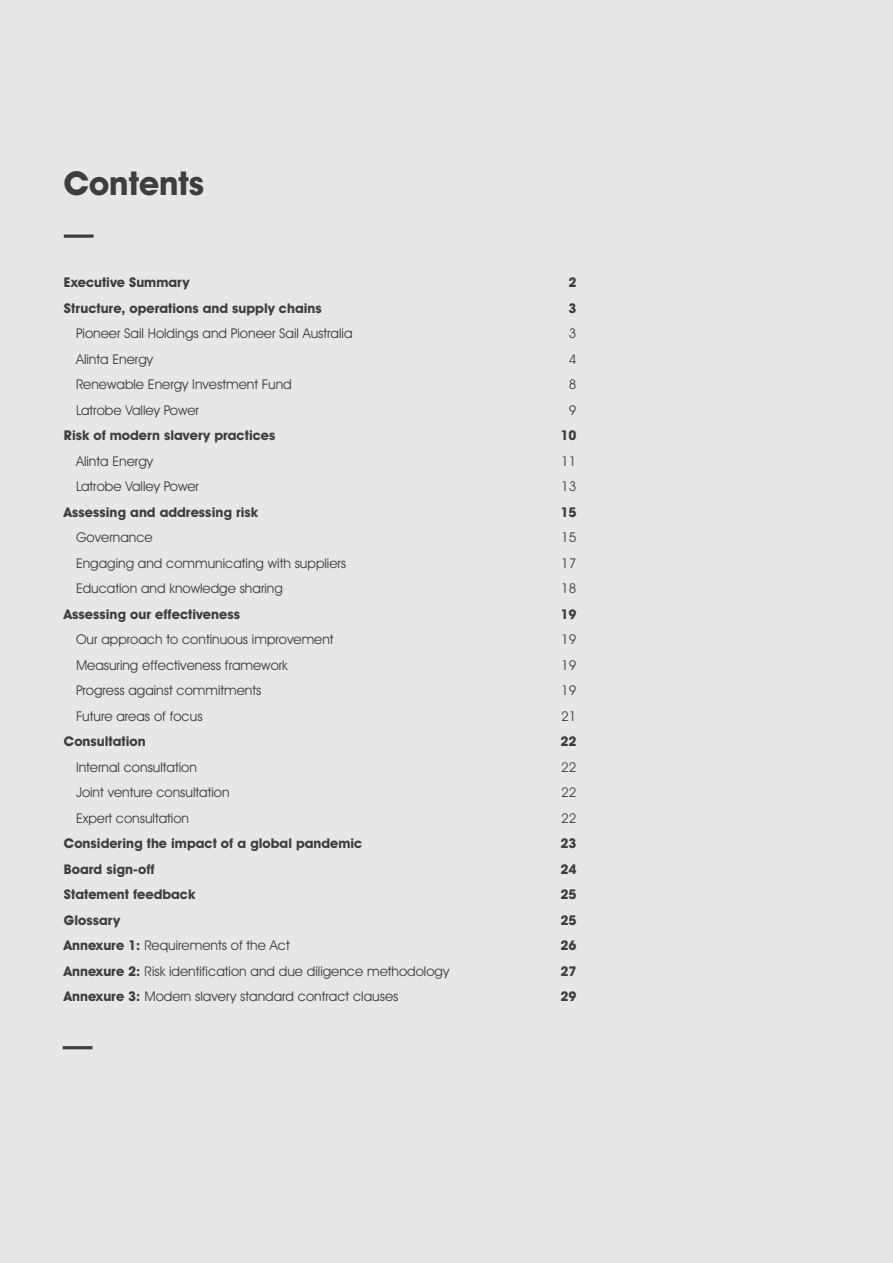
<style>
.page{position:relative;width:893px;height:1263px;background:#e6e7e9}
.page>*{position:absolute;margin:0;border:0;box-sizing:border-box;transform-origin:0 0}
.t1{font:700 33px "Avant Garde IT Cby BT";color:#3e3e3f}
.t2{font:13.5px "Avant Garde IT Cby BT";color:#3e3e3f}
.t3{font:700 13.5px "Avant Garde IT Cby BT";color:#3e3e3f}
.s1{font-weight:700}
</style>
<div class="page">
<svg style="left:64px;top:234px;width:30px;height:4px"></svg>
<hr style="left:63px;top:1046px;width:29px;height:3px;background:#3e3e3f">
<p class="t1" style="left:64px;top:164px;width:142px">Contents</p>
<p class="t3" style="left:64px;top:274px;width:127px">Executive Summary</p>
<p class="t3" style="left:64px;top:300px;width:259px">Structure, operations and supply chains</p>
<p class="t2" style="left:76px;top:325px;width:278px">Pioneer Sail Holdings and Pioneer Sail Australia</p>
<p class="t2" style="left:76px;top:351px;width:79px">Alinta Energy</p>
<p class="t2" style="left:76px;top:376px;width:217px">Renewable Energy Investment Fund</p>
<p class="t2" style="left:76px;top:402px;width:125px">Latrobe Valley Power</p>
<p class="t3" style="left:64px;top:427px;width:213px">Risk of modern slavery practices</p>
<p class="t2" style="left:76px;top:453px;width:79px">Alinta Energy</p>
<p class="t2" style="left:76px;top:478px;width:125px">Latrobe Valley Power</p>
<p class="t3" style="left:64px;top:504px;width:196px">Assessing and addressing risk</p>
<p class="t2" style="left:76px;top:529px;width:78px">Governance</p>
<p class="t2" style="left:76px;top:555px;width:272px">Engaging and communicating with suppliers</p>
<p class="t2" style="left:76px;top:580px;width:208px">Education and knowledge sharing</p>
<p class="t3" style="left:64px;top:606px;width:178px">Assessing our effectiveness</p>
<p class="t2" style="left:76px;top:631px;width:259px">Our approach to continuous improvement</p>
<p class="t2" style="left:76px;top:657px;width:213px">Measuring effectiveness framework</p>
<p class="t2" style="left:76px;top:682px;width:187px">Progress against commitments</p>
<p class="t2" style="left:76px;top:708px;width:128px">Future areas of focus</p>
<p class="t3" style="left:64px;top:733px;width:83px">Consultation</p>
<p class="t2" style="left:76px;top:759px;width:122px">Internal consultation</p>
<p class="t2" style="left:76px;top:784px;width:155px">Joint venture consultation</p>
<p class="t2" style="left:76px;top:810px;width:115px">Expert consultation</p>
<p class="t3" style="left:64px;top:835px;width:300px">Considering the impact of a global pandemic</p>
<p class="t3" style="left:64px;top:861px;width:92px">Board sign-off</p>
<p class="t3" style="left:64px;top:886px;width:133px">Statement feedback</p>
<p class="t3" style="left:64px;top:912px;width:58px">Glossary</p>
<p class="t2" style="left:64px;top:937px;width:227px"><span class="s1">Annexure 1:</span> Requirements of the Act</p>
<p class="t2" style="left:64px;top:963px;width:387px"><span class="s1">Annexure 2:</span> Risk identification and due diligence methodology</p>
<p class="t2" style="left:64px;top:988px;width:336px"><span class="s1">Annexure 3:</span> Modern slavery standard contract clauses</p>
<p class="t3" style="left:568px;top:274px;width:10px">2</p>
<p class="t3" style="left:568px;top:300px;width:10px">3</p>
<p class="t2" style="left:569px;top:325px;width:9px">3</p>
<p class="t2" style="left:569px;top:351px;width:9px">4</p>
<p class="t2" style="left:569px;top:376px;width:9px">8</p>
<p class="t2" style="left:569px;top:402px;width:9px">9</p>
<p class="t3" style="left:560px;top:427px;width:18px">10</p>
<p class="t2" style="left:561px;top:453px;width:17px">11</p>
<p class="t2" style="left:561px;top:478px;width:17px">13</p>
<p class="t3" style="left:560px;top:504px;width:18px">15</p>
<p class="t2" style="left:561px;top:529px;width:17px">15</p>
<p class="t2" style="left:561px;top:555px;width:17px">17</p>
<p class="t2" style="left:561px;top:580px;width:17px">18</p>
<p class="t3" style="left:560px;top:606px;width:18px">19</p>
<p class="t2" style="left:561px;top:631px;width:17px">19</p>
<p class="t2" style="left:561px;top:657px;width:17px">19</p>
<p class="t2" style="left:561px;top:682px;width:17px">19</p>
<p class="t2" style="left:561px;top:708px;width:17px">21</p>
<p class="t3" style="left:560px;top:733px;width:18px">22</p>
<p class="t2" style="left:561px;top:759px;width:17px">22</p>
<p class="t2" style="left:561px;top:784px;width:17px">22</p>
<p class="t2" style="left:561px;top:810px;width:17px">22</p>
<p class="t3" style="left:560px;top:835px;width:18px">23</p>
<p class="t3" style="left:560px;top:861px;width:18px">24</p>
<p class="t3" style="left:560px;top:886px;width:18px">25</p>
<p class="t3" style="left:560px;top:912px;width:18px">25</p>
<p class="t3" style="left:560px;top:937px;width:18px">26</p>
<p class="t3" style="left:560px;top:963px;width:18px">27</p>
<p class="t3" style="left:560px;top:988px;width:18px">29</p>
</div>
